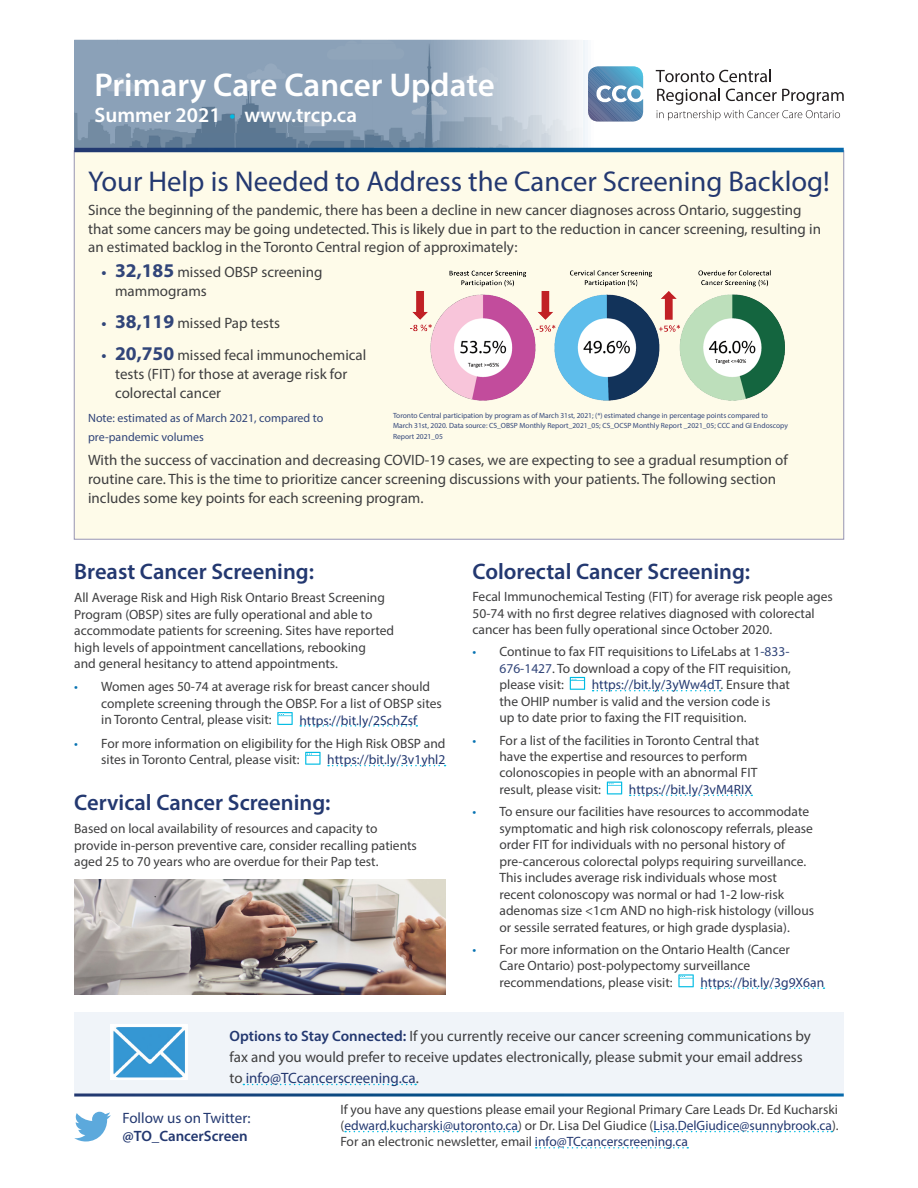
<style>
.page{position:relative;width:918px;height:1188px;background:#fff}
.page>*{position:absolute;margin:0;border:0;box-sizing:border-box;transform-origin:0 0}
.t1{font:600 33px "Myriad Pro";color:#fff}
.t2{font:28.65px "Myriad Pro";color:#233870}
.t3{font:600 22.5px "Myriad Pro";color:#233870}
.t4{font:600 21px "Myriad Pro";color:#fff}
.t5{font:15px/18.8px "Myriad Pro";color:#3e3e3f}
.t6{font:15px "Myriad Pro";color:#233870}
.t7{font:600 15px "Myriad Pro";color:#233870}
.t8{font:13.5px/16.5px "Myriad Pro";color:#3e3e3f}
.t9{font:13.5px "Myriad Pro";color:#233870}
.t10{font:12px/18.8px "Myriad Pro";color:#314579}
.t11{font:7.5px/10.5px "Myriad Pro";color:#314579}
.s1{font-weight:400;color:#00bbe3}
.s2{font-weight:700;color:#314579}
.s3{font-weight:700;font-size:19.5px;color:#314579}
.s4{color:#0873b2}
.s5{color:#314579}
.s6{color:#233870}
.s7{font-weight:600;color:#233870}
</style>
<div class="page">
<div style="left:74px;top:1012px;width:770px;height:84px;background:#f0f4f9"></div>
<svg style="left:243px;top:1084px;width:173px;height:1px"></svg>
<div style="left:74px;top:151px;width:770px;height:388px;background:#fefbe9"></div>
<img style="left:410px;top:271px;width:374px;height:130px">
<svg style="left:300px;top:725px;width:117px;height:2px"></svg>
<svg style="left:328px;top:765px;width:118px;height:1px"></svg>
<svg style="left:277px;top:712px;width:16px;height:13px"></svg>
<svg style="left:305px;top:752px;width:16px;height:13px"></svg>
<svg style="left:593px;top:690px;width:128px;height:1px"></svg>
<svg style="left:630px;top:795px;width:122px;height:1px"></svg>
<svg style="left:701px;top:987px;width:123px;height:2px"></svg>
<svg style="left:570px;top:677px;width:15px;height:13px"></svg>
<svg style="left:607px;top:782px;width:15px;height:12px"></svg>
<svg style="left:678px;top:974px;width:16px;height:13px"></svg>
<img style="left:111px;top:1024px;width:77px;height:56px">
<img style="left:74px;top:880px;width:372px;height:115px">
<img style="left:74px;top:40px;width:43px;height:108px">
<img style="left:389px;top:44px;width:161px;height:104px">
<img style="left:115px;top:44px;width:258px;height:104px">
<img style="left:373px;top:60px;width:16px;height:88px">
<img style="left:247px;top:63px;width:39px;height:16px">
<img style="left:327px;top:44px;width:77px;height:16px">
<img style="left:412px;top:101px;width:35px;height:14px">
<img style="left:291px;top:112px;width:36px;height:14px">
<img style="left:459px;top:67px;width:39px;height:16px">
<svg style="left:107px;top:80px;width:8px;height:11px"></svg>
<img style="left:115px;top:77px;width:27px;height:14px">
<svg style="left:74px;top:148px;width:770px;height:4px;background:#0c508b"></svg>
<svg style="left:588px;top:66px;width:55px;height:56px;background:#729abb"></svg>
<svg style="left:656px;top:69px;width:115px;height:13px"></svg>
<svg style="left:657px;top:88px;width:187px;height:32px"></svg>
<svg style="left:345px;top:1131px;width:173px;height:1px"></svg>
<svg style="left:654px;top:1131px;width:178px;height:1px"></svg>
<svg style="left:536px;top:1147px;width:152px;height:2px"></svg>
<svg style="left:74px;top:1112px;width:37px;height:30px"></svg>
<hr style="left:74px;top:1094px;width:770px;height:2px;background:#fff">
<h1 class="t1" style="left:94px;top:64px;width:402px">Primary Care Cancer Update</h1>
<h3 class="t4" style="left:94px;top:101px;width:264px">Summer 2021 <span class="s1">•</span> www.trcp.ca</h3>
<h2 class="t2" style="left:88px;top:163px;width:743px">Your Help is Needed to Address the Cancer Screening Backlog!</h2>
<p class="t5" style="left:88px;top:200px;width:734px">Since the beginning of the pandemic, there has been a decline in new cancer diagnoses across Ontario, suggesting that some cancers may be going undetected. This is likely due in part to the reduction in cancer screening, resulting in an estimated backlog in the Toronto Central region of approximately:</p>
<p class="t5" style="left:115px;top:262px;width:209px;text-indent:-14px"><span class="s2">•</span> <span class="s3">32,185</span> missed OBSP screening mammograms</p>
<p class="t5" style="left:102px;top:313px;width:180px"><span class="s2">•</span> <span class="s3">38,119</span> missed Pap tests</p>
<p class="t5" style="left:115px;top:345px;width:253px;text-indent:-14px"><span class="s2">•</span> <span class="s3">20,750</span> missed fecal immunochemical tests (FIT) for those at average risk for colorectal cancer</p>
<p class="t10" style="left:88px;top:408px;width:237px">Note: estimated as of March 2021, compared to pre-pandemic volumes</p>
<p class="t5" style="left:88px;top:451px;width:701px">With the success of vaccination and decreasing COVID-19 cases, we are expecting to see a gradual resumption of routine care. This is the time to prioritize cancer screening discussions with your patients. The following section includes some key points for each screening program.</p>
<p class="t11" style="left:393px;top:410px;width:396px">Toronto Central participation by program as of March 31st, 2021; (*) estimated change in percentage points compared to<br>March 31st, 2020. Data source: CS_OBSP Monthly Report_2021_05; CS_OCSP Monthly Report _2021_05; CCC and GI Endoscopy<br>Report 2021_05</p>
<h3 class="t3" style="left:74px;top:557px;width:241px">Breast Cancer Screening:</h3>
<p class="t8" style="left:74px;top:589px;width:321px">All Average Risk and High Risk Ontario Breast Screening Program (OBSP) sites are fully operational and able to accommodate patients for screening. Sites have reported high levels of appointment cancellations, rebooking<br>and general hesitancy to attend appointments.</p>
<p class="t8" style="left:101px;top:678px;width:342px;text-indent:-27px"><span class="s4">•</span> Women ages 50-74 at average risk for breast cancer should complete screening through the OBSP. For a list of OBSP sites in Toronto Central, please visit:</p>
<p class="t9" style="left:299px;top:712px;width:119px">https://bit.ly/2SchZsf</p>
<p class="t8" style="left:101px;top:735px;width:346px;text-indent:-27px"><span class="s4">•</span> For more information on eligibility for the High Risk OBSP and sites in Toronto Central, please visit:</p>
<p class="t9" style="left:327px;top:751px;width:120px">https://bit.ly/3v1yhl2</p>
<h3 class="t3" style="left:74px;top:788px;width:258px">Cervical Cancer Screening:</h3>
<p class="t8" style="left:74px;top:820px;width:344px">Based on local availability of resources and capacity to provide in-person preventive care, consider recalling patients aged 25 to 70 years who are overdue for their Pap test.</p>
<h3 class="t3" style="left:472px;top:557px;width:279px">Colorectal Cancer Screening:</h3>
<p class="t8" style="left:472px;top:588px;width:362px">Fecal Immunochemical Testing (FIT) for average risk people ages<br>50-74 with no first degree relatives diagnosed with colorectal cancer has been fully operational since October 2020.</p>
<p class="t8" style="left:500px;top:643px;width:293px;text-align:justify;text-indent:-27px"><span class="s4">•</span> Continue to fax FIT requisitions to LifeLabs at 1<span class="s5">-833- 676-1427</span>. To download a copy of the FIT requisition, please visit:</p>
<p class="t8" style="left:499px;top:676px;width:292px;text-indent:92px"><span class="s6">https://bit.ly/3yWw4dT</span>. Ensure that the OHIP number is valid and the version code is<br>up to date prior to faxing the FIT requisition.</p>
<p class="t8" style="left:499px;top:732px;width:261px;text-indent:-27px"><span class="s4">•</span> For a list of the facilities in Toronto Central that have the expertise and resources to perform colonoscopies in people with an abnormal FIT result, please visit:</p>
<p class="t9" style="left:629px;top:781px;width:125px">https://bit.ly/3vM4RIX</p>
<p class="t8" style="left:499px;top:803px;width:316px;text-indent:-27px"><span class="s4">•</span> To ensure our facilities have resources to accommodate symptomatic and high risk colonoscopy referrals, please order FIT for individuals with no personal history of pre-cancerous colorectal polyps requiring surveillance.<br>This includes average risk individuals whose most recent colonoscopy was normal or had 1-2 low-risk adenomas size &lt;1cm AND no high-risk histology (villous or sessile serrated features, or high grade dysplasia).</p>
<p class="t8" style="left:499px;top:941px;width:292px;text-indent:-27px"><span class="s4">•</span> For more information on the Ontario Health (Cancer<br>Care Ontario) post-polypectomy surveillance recommendations, please visit:</p>
<p class="t9" style="left:701px;top:974px;width:125px">https://bit.ly/3g9X6an</p>
<p class="t5" style="left:230px;top:1025px;width:583px;line-height:21px"><span class="s7">Options to Stay Connected:</span> If you currently receive our cancer screening communications by fax and you would prefer to receive updates electronically, please submit your email address to <span class="s6">info@TCcancerscreening.ca</span>.</p>
<p class="t6" style="left:123px;top:1109px;width:129px">Follow us on Twitter:</p>
<p class="t7" style="left:123px;top:1126px;width:127px">@TO_CancerScreen</p>
<p class="t8" style="left:340px;top:1101px;width:500px;text-align:justify">If you have any questions please email your Regional Primary Care Leads Dr. Ed Kucharski (<span class="s6">edward.kucharski@utoronto.ca</span>) or Dr. Lisa Del Giudice (<span class="s6">Lisa.DelGiudice@sunnybrook.ca</span>).<br>For an electronic newsletter, email <span class="s6">info@TCcancerscreening.ca</span></p>
</div>
